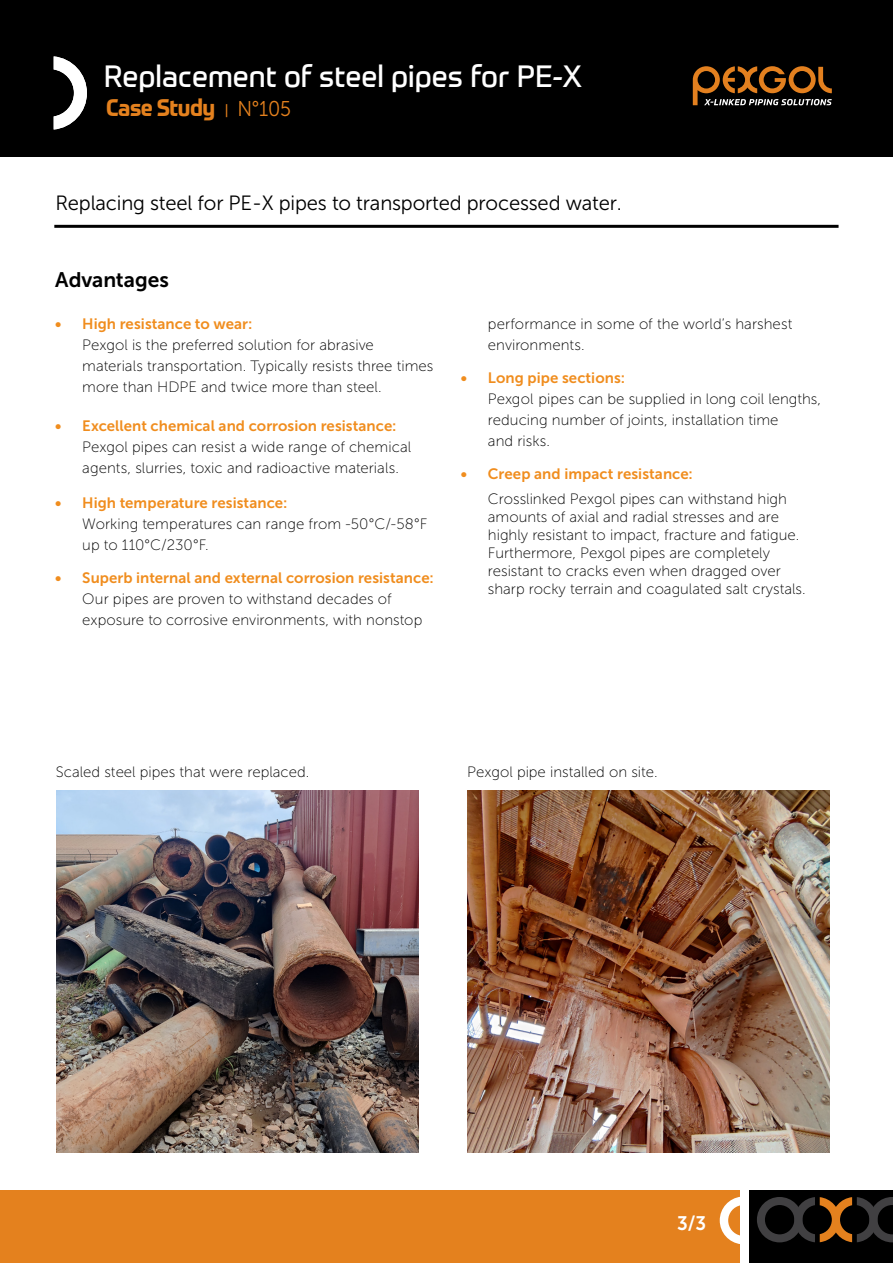
<style>
.page{position:relative;width:893px;height:1263px;background:#fff}
.page>*{position:absolute;margin:0;border:0;box-sizing:border-box;transform-origin:0 0}
.t1{font:30px "Prometo";color:#fff}
.t2{font:700 23.4px "Prometo";letter-spacing:-.02em;color:#e4811e;scale:.92 1}
.t3{font:21px "Museo Sans 700";letter-spacing:-.005em;color:#000}
.t4{font:20.55px "Museo Sans 300";letter-spacing:-.01em;color:#000}
.t5{font:19.5px "Museo Sans 700";color:#fff;scale:.96 1}
.t6{font:15px/21px "Museo Sans 100";color:#000}
.t7{font:15px "Museo Sans 700";letter-spacing:.005em;color:#f08d1e}
.s1{font-family:"Museo Sans 300";font-weight:400;font-size:13.8px}
.s2{font-family:"Museo Sans 300";font-weight:400;font-size:21.3px}
</style>
<div class="page">
<div style="left:0;top:1190px;width:740px;height:73px;background:#e4811e"></div>
<svg style="left:720px;top:1197px;width:20px;height:47px"></svg>
<div style="left:749px;top:1190px;width:144px;height:73px;background:#000"></div>
<svg style="left:757px;top:1197px;width:136px;height:45px"></svg>
<div style="left:0;top:0;width:893px;height:156px;background:#000"></div>
<svg style="left:54px;top:56px;width:33px;height:74px"></svg>
<svg style="left:693px;top:66px;width:139px;height:39px"></svg>
<hr style="left:54px;top:225px;width:784px;height:3px;background:#000">
<img style="left:56px;top:790px;width:362px;height:362px">
<img style="left:467px;top:790px;width:362px;height:362px">
<h1 class="t1" style="left:104px;top:58px;width:479px">Replacement of steel pipes for PE-X</h1>
<h2 class="t2" style="left:106px;top:93px;width:203px">Case Study <span class="s1">|</span> <span class="s2">N°105</span></h2>
<h3 class="t4" style="left:55px;top:192px;width:568px">Replacing steel for PE-X pipes to transported processed water.</h3>
<h3 class="t3" style="left:55px;top:268px;width:115px">Advantages</h3>
<p class="t7" style="left:55px;top:316px;width:199px">• High resistance to wear:</p>
<p class="t6" style="left:82px;top:335px;width:353px">Pexgol is the preferred solution for abrasive materials transportation. Typically resists three times more than HDPE and twice more than steel.</p>
<p class="t7" style="left:55px;top:418px;width:343px">• Excellent chemical and corrosion resistance:</p>
<p class="t6" style="left:82px;top:437px;width:330px">Pexgol pipes can resist a wide range of chemical agents, slurries, toxic and radioactive materials.</p>
<p class="t7" style="left:55px;top:494px;width:234px">• High temperature resistance:</p>
<p class="t6" style="left:82px;top:514px;width:347px">Working temperatures can range from -50°C/-58°F up to 110°C/230°F.</p>
<p class="t7" style="left:55px;top:570px;width:380px">• Superb internal and external corrosion resistance:</p>
<p class="t6" style="left:82px;top:589px;width:342px">Our pipes are proven to withstand decades of exposure to corrosive environments, with nonstop</p>
<p class="t6" style="left:488px;top:314px;width:306px">performance in some of the world’s harshest environments.</p>
<p class="t7" style="left:461px;top:370px;width:166px">• Long pipe sections:</p>
<p class="t6" style="left:488px;top:389px;width:335px">Pexgol pipes can be supplied in long coil lengths, reducing number of joints, installation time<br>and risks.</p>
<p class="t7" style="left:461px;top:466px;width:233px">• Creep and impact resistance:</p>
<p class="t6" style="left:488px;top:490px;width:319px;line-height:18px">Crosslinked Pexgol pipes can withstand high amounts of axial and radial stresses and are highly resistant to impact, fracture and fatigue.<br>Furthermore, Pexgol pipes are completely resistant to cracks even when dragged over sharp rocky terrain and coagulated salt crystals.</p>
<p class="t6" style="left:56px;top:761px;width:255px">Scaled steel pipes that were replaced.</p>
<p class="t6" style="left:467px;top:761px;width:192px">Pexgol pipe installed on site.</p>
<h3 class="t5" style="left:677px;top:1212px;width:32px">3/3</h3>
</div>
